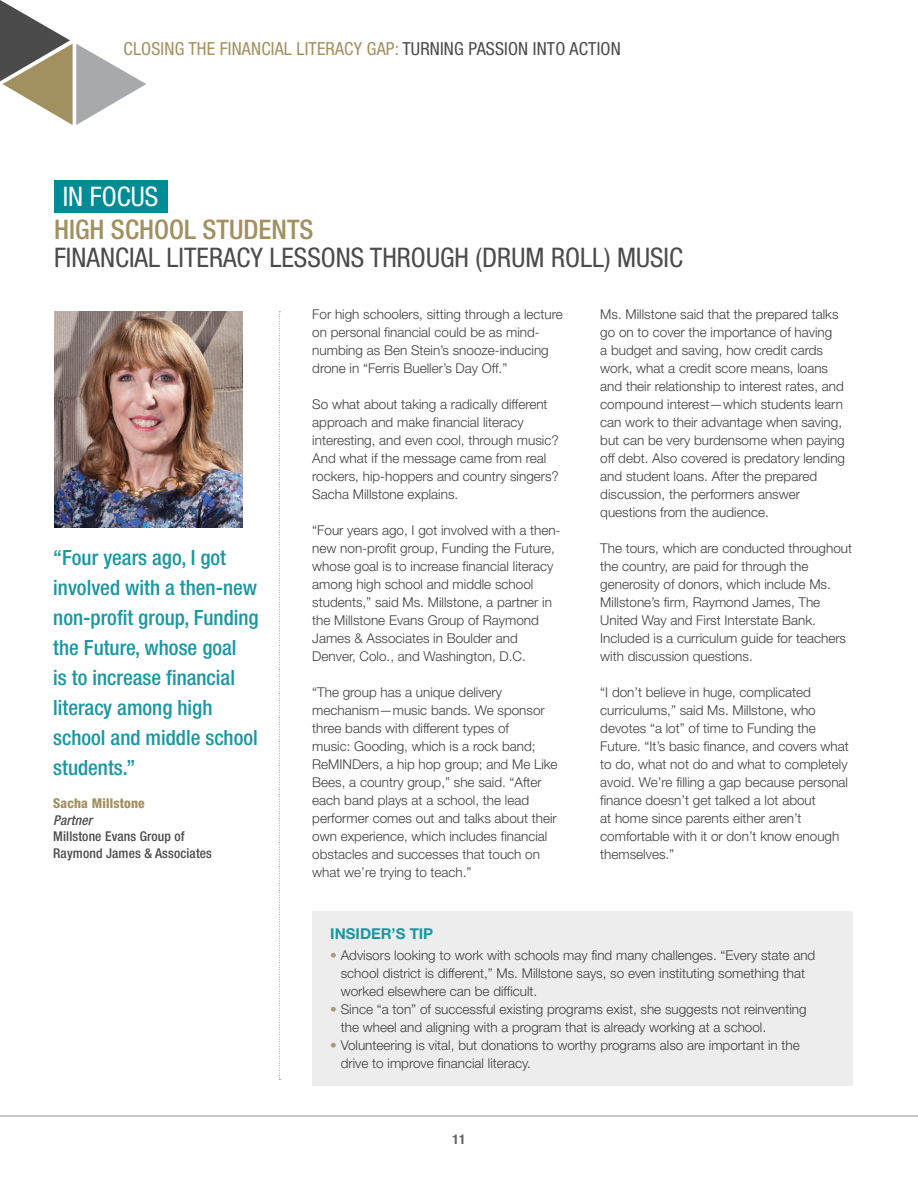
<style>
.page{position:relative;width:918px;height:1188px;background:#fff}
.page>*{position:absolute;margin:0;border:0;box-sizing:border-box;transform-origin:0 0}
.t1{font:condensed 27px "Helvetica Neue LT Std";color:#4b4b4b}
.t2{font:500 condensed 27px "Helvetica Neue LT Std";color:#a29060}
.t3{font:condensed 27px "Helvetica Neue LT Std";color:#fff}
.t4{font:500 condensed 21px/30px "Helvetica Neue LT Std";color:#1a97a0}
.t5{font:condensed 18px "Helvetica Neue LT Std";letter-spacing:.01em;color:#a29060}
.t6{font:700 15px "Helvetica Neue LT Std";color:#1a97a0}
.t7{font:300 13.5px/18px "Helvetica Neue LT Std";color:#3e3e3f}
.t8{font:500 condensed 13.5px/16.5px "Helvetica Neue LT Std";letter-spacing:.01em;color:#4b4b4b}
.t9{font:700 condensed 13.5px "Helvetica Neue LT Std";color:#636366}
.s1{color:#4b4b4b}
.s2{font-weight:800;color:#a29060}
.s3{font-style:italic}
.s4{color:#ab9b70}
</style>
<div class="page">
<hr style="left:0;top:1116px;width:918px;height:1px;background:#939598">
<svg style="left:0;top:0;width:146px;height:125px"></svg>
<div style="left:54px;top:180px;width:113px;height:33px;background:#008c95"></div>
<div style="left:312px;top:911px;width:540px;height:174px;background:#ededed"></div>
<img style="left:54px;top:311px;width:189px;height:216px">
<svg style="left:279px;top:311px;width:1px;height:769px"></svg>
<h3 class="t5" style="left:124px;top:38px;width:499px">CLOSING THE FINANCIAL LITERACY GAP: <span class="s1">TURNING PASSION INTO ACTION</span></h3>
<p class="t3" style="left:63px;top:181px;width:97px">IN FOCUS</p>
<p class="t2" style="left:54px;top:213px;width:261px">HIGH SCHOOL STUDENTS</p>
<p class="t1" style="left:54px;top:242px;width:631px">FINANCIAL LITERACY LESSONS THROUGH (DRUM ROLL) MUSIC</p>
<p class="t4" style="left:53px;top:543px;width:207px">“Four years ago, I got involved with a then-new non-profit group, Funding the Future, whose goal<br>is to increase financial literacy among high school and middle school students.”</p>
<p class="t8" style="left:53px;top:795px;width:160px"><span class="s2">Sacha Millstone<br></span><span class="s3">Partner<br></span>Millstone Evans Group of<br>Raymond James &amp; Associates</p>
<p class="t7" style="left:312px;top:305px;width:252px">For high schoolers, sitting through a lecture on personal financial could be as mind&shy;numbing as Ben Stein’s snooze-inducing drone in “Ferris Bueller’s Day Off.”</p>
<p class="t7" style="left:312px;top:395px;width:248px">So what about taking a radically different approach and make financial literacy interesting, and even cool, through music?<br>And what if the message came from real rockers, hip-hoppers and country singers?<br>Sacha Millstone explains.</p>
<p class="t7" style="left:312px;top:521px;width:250px">“Four years ago, I got involved with a then&shy;new non-profit group, Funding the Future, whose goal is to increase financial literacy among high school and middle school students,” said Ms. Millstone, a partner in the Millstone Evans Group of Raymond James &amp; Associates in Boulder and Denver, Colo., and Washington, D.C.</p>
<p class="t7" style="left:312px;top:683px;width:247px">“The group has a unique delivery mechanism—music bands. We sponsor three bands with different types of<br>music: Gooding, which is a rock band; ReMINDers, a hip hop group; and Me Like Bees, a country group,” she said. “After each band plays at a school, the lead performer comes out and talks about their own experience, which includes financial obstacles and successes that touch on what we’re trying to teach.”</p>
<p class="t7" style="left:600px;top:305px;width:246px">Ms. Millstone said that the prepared talks go on to cover the importance of having<br>a budget and saving, how credit cards work, what a credit score means, loans and their relationship to interest rates, and compound interest—which students learn can work to their advantage when saving, but can be very burdensome when paying off debt. Also covered is predatory lending and student loans. After the prepared discussion, the performers answer questions from the audience.</p>
<p class="t7" style="left:600px;top:539px;width:253px">The tours, which are conducted throughout the country, are paid for through the generosity of donors, which include Ms.<br>Millstone’s firm, Raymond James, The United Way and First Interstate Bank.<br>Included is a curriculum guide for teachers with discussion questions.</p>
<p class="t7" style="left:600px;top:683px;width:250px">“I don’t believe in huge, complicated curriculums,” said Ms. Millstone, who devotes “a lot” of time to Funding the Future. “It’s basic finance, and covers what to do, what not do and what to completely avoid. We’re filling a gap because personal finance doesn’t get talked a lot about<br>at home since parents either aren’t comfortable with it or don’t know enough themselves.”</p>
<p class="t6" style="left:330px;top:924px;width:105px">INSIDER’S TIP</p>
<p class="t7" style="left:341px;top:946px;width:476px;text-indent:-11px"><span class="s4">•</span> Advisors looking to work with schools may find many challenges. “Every state and school district is different,” Ms. Millstone says, so even instituting something that worked elsewhere can be difficult.</p>
<p class="t7" style="left:341px;top:1000px;width:467px;text-indent:-11px"><span class="s4">•</span> Since “a ton” of successful existing programs exist, she suggests not reinventing the wheel and aligning with a program that is already working at a school.</p>
<p class="t7" style="left:341px;top:1036px;width:461px;text-indent:-11px"><span class="s4">•</span> Volunteering is vital, but donations to worthy programs also are important in the drive to improve financial literacy.</p>
<p class="t9" style="left:453px;top:1131px;width:14px">11</p>
</div>
